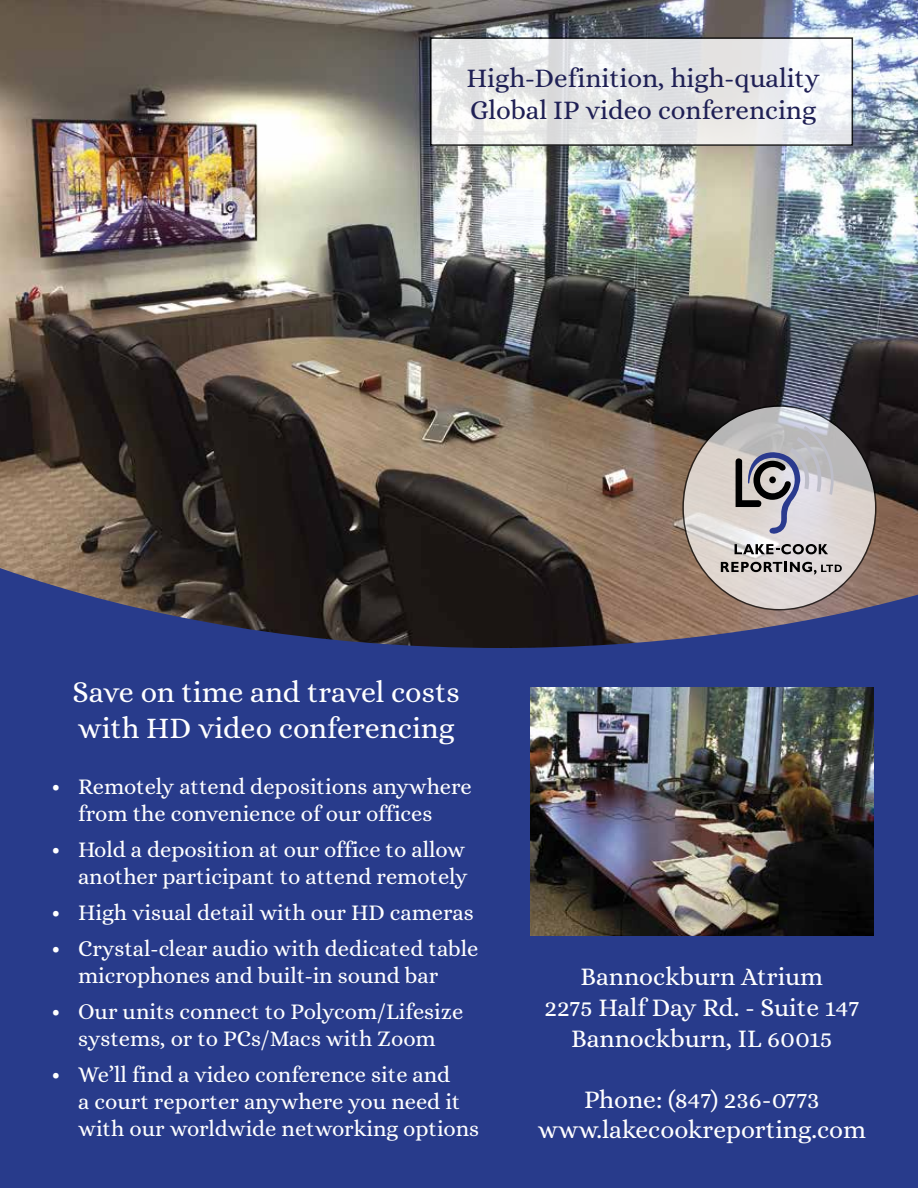
<style>
.page{position:relative;width:918px;height:1188px;background:#fff}
.page>*{position:absolute;margin:0;border:0;box-sizing:border-box;transform-origin:0 0}
.t1{font:30px/36px "Alice";color:#fff}
.t2{font:27px/32.4px "Alice";color:#1f2055}
.t3{font:25.5px/30.6px "Alice";color:#fff;text-align:center}
.t4{font:22.5px/27px "Alice";color:#fff;text-align:center}
</style>
<div class="page">
<div style="left:0;top:648px;width:918px;height:540px;background:#283b8b"></div>
<img style="left:0;top:0;width:918px;height:648px">
<svg style="left:433px;top:40px;width:417px;height:103px;fill:#e5e6e7"></svg>
<div style="left:430px;top:37px;width:423px;height:109px;border:2px solid #000"></div>
<svg style="left:683px;top:406px;width:193px;height:204px;background:#d2ccc9"></svg>
<svg style="left:736px;top:426px;width:108px;height:108px;background:#b2b0b6"></svg>
<svg style="left:735px;top:544px;width:93px;height:10px"></svg>
<svg style="left:721px;top:562px;width:121px;height:13px;background:#928e8d"></svg>
<img style="left:530px;top:688px;width:344px;height:247px">
<p class="t2" style="left:466px;top:63px;width:355px">High-Definition, high-quality<br>Global IP video conferencing</p>
<h1 class="t1" style="left:72px;top:676px;width:389px">Save on time and travel costs with HD video conferencing</h1>
<p class="t4" style="left:51px;top:774px;width:422px">• Remotely attend depositions anywhere from the convenience of our offices</p>
<p class="t4" style="left:51px;top:837px;width:418px;text-align:right">• Hold a deposition at our office to allow another participant to attend remotely</p>
<p class="t4" style="left:51px;top:900px;width:424px">• High visual detail with our HD cameras</p>
<p class="t4" style="left:51px;top:936px;width:429px">• Crystal-clear audio with dedicated table microphones and built-in sound bar</p>
<p class="t4" style="left:51px;top:999px;width:414px">• Our units connect to Polycom/Lifesize systems, or to PCs/Macs with Zoom</p>
<p class="t4" style="left:78px;top:1062px;width:403px;text-align:left;text-indent:-27px">• We’ll find a video conference site and<br>a court reporter anywhere you need it with our worldwide networking options</p>
<p class="t3" style="left:544px;top:963px;width:316px">Bannockburn Atrium<br>2275 Half Day Rd. - Suite 147<br>Bannockburn, IL 60015</p>
<p class="t3" style="left:538px;top:1086px;width:329px">Phone: (847) 236-0773 www.lakecookreporting.com</p>
</div>
